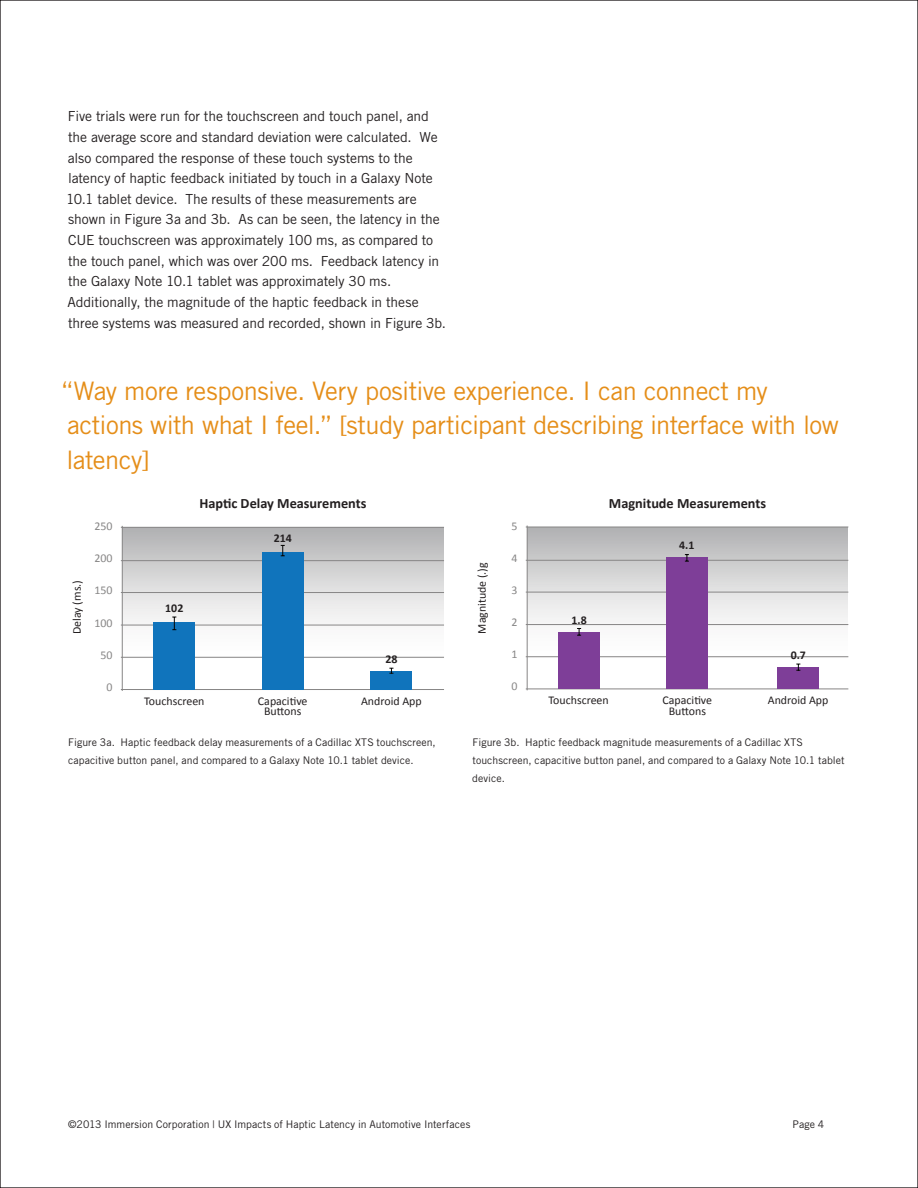
<style>
.page{position:relative;width:918px;height:1188px;background:#fff}
.page>*{position:absolute;margin:0;border:0;box-sizing:border-box;transform-origin:0 0}
.body_copy-QUOTE_CAL{font:25.5px/34.5px "Trade Gothic LT Std";letter-spacing:-.02em;color:#e58e19}
.t1{font:700 14.25px "Calibri";color:#231f20}
.body_copy-TEXT{font:13.8px/20.7px "Trade Gothic LT Std";letter-spacing:-.005em;color:#231f20}
.t2{font:11.85px/10.6px "Calibri";color:#231f20;text-align:center}
.t3{font:11.85px "Calibri";color:#878686}
.t4{font:700 11.85px "Calibri";color:#231f20}
.body_copy_CAPTION{font:10.5px/18px "Trade Gothic LT Std";letter-spacing:.005em;color:#231f20}
</style>
<div class="page">
<div style="left:122px;top:527px;width:322px;height:163px;background:linear-gradient(to bottom,#bbbbbc,#fff)"></div>
<hr style="left:121px;top:560px;width:323px;height:1px;background:#878686">
<hr style="left:121px;top:527px;width:323px;height:1px;background:#878686">
<hr style="left:121px;top:592px;width:323px;height:1px;background:#878686">
<hr style="left:121px;top:625px;width:323px;height:1px;background:#878686">
<hr style="left:121px;top:657px;width:323px;height:1px;background:#878686">
<hr style="left:121px;top:689px;width:323px;height:1px;background:#878686">
<hr style="left:122px;top:526px;width:1px;height:165px;background:#878686">
<div style="left:154px;top:622px;width:41px;height:68px;background:#1074bc"></div>
<div style="left:262px;top:552px;width:41px;height:138px;background:#1074bc"></div>
<div style="left:371px;top:671px;width:41px;height:19px;background:#1074bc"></div>
<svg style="left:172px;top:617px;width:4px;height:13px"></svg>
<svg style="left:281px;top:545px;width:4px;height:11px"></svg>
<svg style="left:389px;top:668px;width:4px;height:6px"></svg>
<svg style="left:528px;top:528px;width:320px;height:161px"></svg>
<hr style="left:526px;top:560px;width:322px;height:1px;background:#878686">
<hr style="left:526px;top:527px;width:322px;height:1px;background:#878686">
<hr style="left:526px;top:592px;width:322px;height:1px;background:#878686">
<hr style="left:526px;top:624px;width:322px;height:1px;background:#878686">
<hr style="left:526px;top:656px;width:322px;height:1px;background:#878686">
<hr style="left:526px;top:689px;width:322px;height:1px;background:#878686">
<hr style="left:527px;top:526px;width:1px;height:164px;background:#878686">
<div style="left:558px;top:632px;width:42px;height:57px;background:#7e3e98"></div>
<div style="left:666px;top:558px;width:42px;height:131px;background:#7e3e98"></div>
<div style="left:778px;top:667px;width:41px;height:22px;background:#7e3e98"></div>
<svg style="left:577px;top:628px;width:4px;height:8px"></svg>
<svg style="left:685px;top:554px;width:4px;height:8px"></svg>
<svg style="left:796px;top:664px;width:4px;height:7px"></svg>
<p class="body_copy-TEXT" style="left:66px;top:106px;width:382px">Five trials were run for the touchscreen and touch panel, and the average score and standard deviation were calculated. We also compared the response of these touch systems to the latency of haptic feedback initiated by touch in a Galaxy Note 10.1 tablet device. The results of these measurements are shown in Figure 3a and 3b. As can be seen, the latency in the CUE touchscreen was approximately 100 ms, as compared to the touch panel, which was over 200 ms. Feedback latency in the Galaxy Note 10.1 tablet was approximately 30 ms.<br>Additionally, the magnitude of the haptic feedback in these three systems was measured and recorded, shown in Figure 3b.</p>
<p class="body_copy-QUOTE_CAL" style="left:61px;top:373px;width:780px">“Way more responsive. Very positive experience. I can connect my actions with what I feel.” [study participant describing interface with low latency]</p>
<p class="t2" style="left:72px;top:634px;width:55px;rotate:-90deg">Delay (ms.)</p>
<p class="t3" style="left:95px;top:519px;width:20px">250</p>
<p class="t3" style="left:95px;top:551px;width:20px">200</p>
<p class="t3" style="left:95px;top:583px;width:20px">150</p>
<p class="t3" style="left:95px;top:615px;width:20px">100</p>
<p class="t3" style="left:101px;top:647px;width:14px">50</p>
<p class="t3" style="left:107px;top:680px;width:8px">0</p>
<p class="t1" style="left:199px;top:494px;width:169px">Haptic Delay Measurements</p>
<p class="t4" style="left:165px;top:601px;width:20px">102</p>
<p class="t4" style="left:274px;top:530px;width:20px">214</p>
<p class="t4" style="left:385px;top:651px;width:14px">28</p>
<p class="t2" style="left:144px;top:695px;width:62px">Touchscreen</p>
<p class="t2" style="left:258px;top:695px;width:51px">Capacitive<br>Buttons</p>
<p class="t2" style="left:361px;top:695px;width:62px">Android App</p>
<p class="t2" style="left:477px;top:634px;width:73px;rotate:-90deg">Magnitude (.)g</p>
<p class="t3" style="left:512px;top:518px;width:8px">5</p>
<p class="t3" style="left:512px;top:551px;width:8px">4</p>
<p class="t3" style="left:512px;top:583px;width:8px">3</p>
<p class="t3" style="left:512px;top:615px;width:8px">2</p>
<p class="t3" style="left:512px;top:647px;width:8px">1</p>
<p class="t3" style="left:512px;top:679px;width:8px">0</p>
<p class="t1" style="left:609px;top:494px;width:159px">Magnitude Measurements</p>
<p class="t4" style="left:571px;top:612px;width:17px">1.8</p>
<p class="t4" style="left:679px;top:538px;width:17px">4.1</p>
<p class="t4" style="left:791px;top:647px;width:17px">0.7</p>
<p class="t2" style="left:549px;top:695px;width:62px">Touchscreen</p>
<p class="t2" style="left:663px;top:695px;width:51px">Capacitive<br>Buttons</p>
<p class="t2" style="left:768px;top:695px;width:62px">Android App</p>
<p class="body_copy_CAPTION" style="left:68px;top:733px;width:369px">Figure 3a. Haptic feedback delay measurements of a Cadillac XTS touchscreen, capacitive button panel, and compared to a Galaxy Note 10.1 tablet device.</p>
<p class="body_copy_CAPTION" style="left:472px;top:733px;width:374px">Figure 3b. Haptic feedback magnitude measurements of a Cadillac XTS touchscreen, capacitive button panel, and compared to a Galaxy Note 10.1 tablet device.</p>
<p class="body_copy_CAPTION" style="left:68px;top:1115px;width:404px">©2013 Immersion Corporation | UX Impacts of Haptic Latency in Automotive Interfaces</p>
<p class="body_copy_CAPTION" style="left:792px;top:1115px;width:33px">Page 4</p>
</div>
